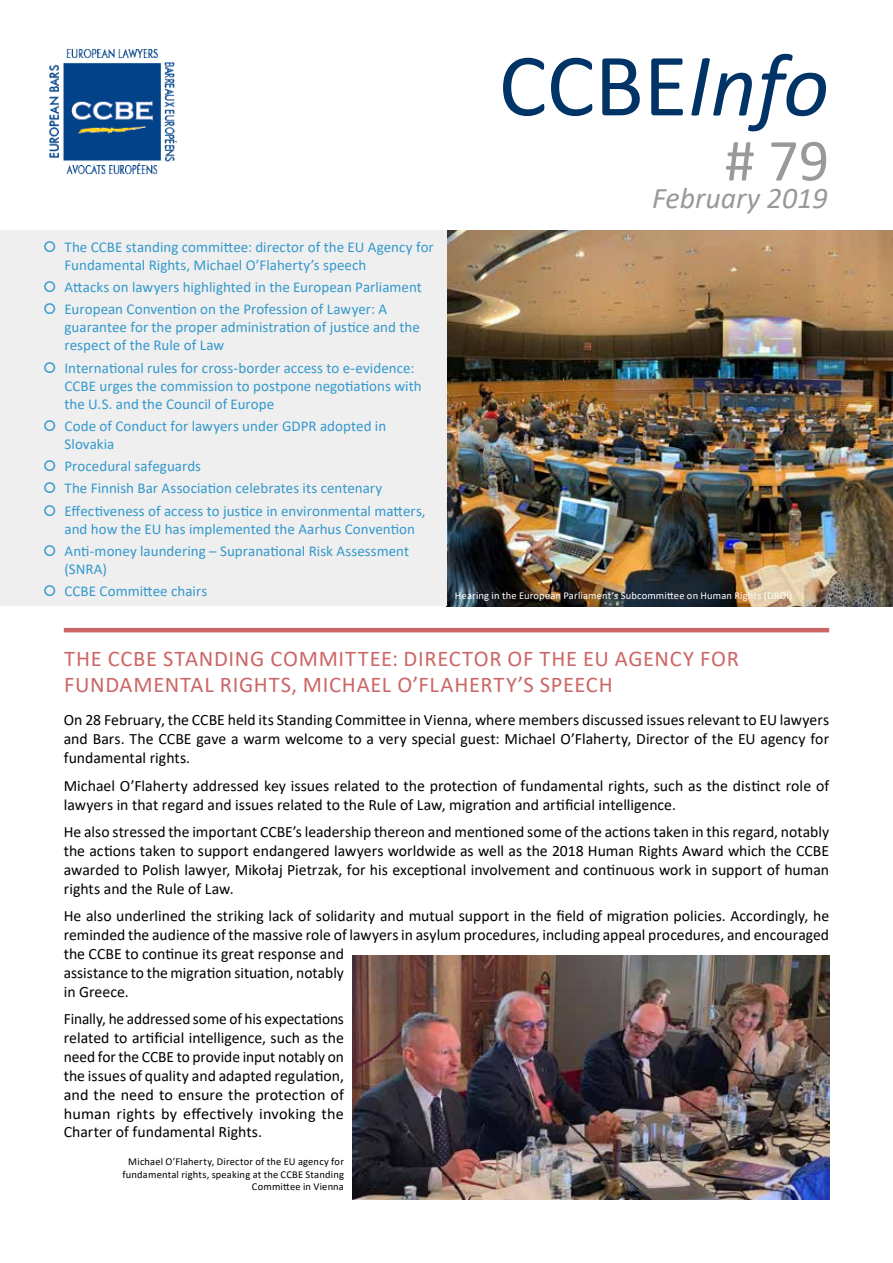
<style>
.page{position:relative;width:893px;height:1263px;background:#fff}
.page>*{position:absolute;margin:0;border:0;box-sizing:border-box;transform-origin:0 0}
.t1{font:90px "Calibri";color:#036}
.t2{font:60px "Calibri";color:#999}
.t3{font:italic 30px "Calibri";color:#999}
.t4{font:22.5px/25.8px "Calibri";letter-spacing:.03em;color:#c66}
.t5{font:15.75px/18.9px "Calibri";color:#000;text-align:justify}
.t6{font:15px/18px "Calibri";color:#39c}
.t7{font:10.5px/12.6px "Calibri";letter-spacing:.015em;color:#000;text-align:right}
.t8{font:10.5px "Calibri";letter-spacing:.015em;color:#fff}
.s1{font-style:italic}
</style>
<div class="page">
<img style="left:49px;top:49px;width:127px;height:126px">
<img style="left:446px;top:231px;width:447px;height:375px">
<img style="left:352px;top:955px;width:477px;height:244px">
<hr style="left:64px;top:628px;width:765px;height:4px;background:#c66">
<div style="left:0;top:231px;width:446px;height:375px;background:#efefef"></div>
<p class="t6" style="left:65px;top:238px;width:371px">The CCBE standing committee: director of the EU Agency for<br>Fundamental Rights, Michael O’Flaherty’s speech</p>
<p class="t6" style="left:65px;top:276px;width:359px;line-height:22.2px">Attacks on lawyers highlighted in the European Parliament<br>European Convention on the Profession of Lawyer: A</p>
<p class="t6" style="left:65px;top:318px;width:357px">guarantee for the proper administration of justice and the respect of the Rule of Law</p>
<p class="t6" style="left:65px;top:358px;width:359px">International rules for cross-border access to e-evidence:<br>CCBE urges the commission to postpone negotiations with the U.S. and the Council of Europe</p>
<p class="t6" style="left:65px;top:416px;width:323px">Code of Conduct for lawyers under GDPR adopted in<br>Slovakia</p>
<p class="t6" style="left:65px;top:455px;width:363px;line-height:22.2px">Procedural safeguards<br>The Finnish Bar Association celebrates its centenary<br>Effectiveness of access to justice in environmental matters,</p>
<p class="t6" style="left:65px;top:517px;width:352px;line-height:22.2px">and how the EU has implemented the Aarhus Convention<br>Anti-money laundering – Supranational Risk Assessment</p>
<p class="t6" style="left:65px;top:557px;width:144px;line-height:22.2px">(SNRA)<br>CCBE Committee chairs</p>
<h1 class="t1" style="left:499px;top:23px;width:332px">CCBE<span class="s1">Info</span></h1>
<h2 class="t2" style="left:725px;top:119px;width:106px"># 79</h2>
<h3 class="t3" style="left:652px;top:178px;width:177px">February 2019</h3>
<p class="t8" style="left:455px;top:588px;width:339px">Hearing in the European Parliament’s Subcommittee on Human Rights (DROI)</p>
<h3 class="t4" style="left:64px;top:645px;width:676px">THE CCBE STANDING COMMITTEE: DIRECTOR OF THE EU AGENCY FOR<br>FUNDAMENTAL RIGHTS, MICHAEL O’FLAHERTY’S SPEECH</h3>
<p class="t5" style="left:64px;top:710px;width:767px">On 28 February, the CCBE held its Standing Committee in Vienna, where members discussed issues relevant to EU lawyers and Bars. The CCBE gave a warm welcome to a very special guest: Michael O’Flaherty, Director of the EU agency for fundamental rights.</p>
<p class="t5" style="left:64px;top:775px;width:767px">Michael O’Flaherty addressed key issues related to the protection of fundamental rights, such as the distinct role of lawyers in that regard and issues related to the Rule of Law, migration and artificial intelligence.</p>
<p class="t5" style="left:64px;top:822px;width:767px">He also stressed the important CCBE’s leadership thereon and mentioned some of the actions taken in this regard, notably the actions taken to support endangered lawyers worldwide as well as the 2018 Human Rights Award which the CCBE awarded to Polish lawyer, Mikołaj Pietrzak, for his exceptional involvement and continuous work in support of human rights and the Rule of Law.</p>
<p class="t5" style="left:64px;top:906px;width:767px;text-align:left">He also underlined the striking lack of solidarity and mutual support in the field of migration policies. Accordingly, he reminded the audience of the massive role of lawyers in asylum procedures, including appeal procedures, and encouraged the CCBE to continue its great response and<br>assistance to the migration situation, notably<br>in Greece.</p>
<p class="t5" style="left:64px;top:1009px;width:282px">Finally, he addressed some of his expectations related to artificial intelligence, such as the need for the CCBE to provide input notably on the issues of quality and adapted regulation, and the need to ensure the protection of human rights by effectively invoking the Charter of fundamental Rights.</p>
<p class="t7" style="left:123px;top:1155px;width:223px">Michael O’Flaherty, Director of the EU agency for fundamental rights, speaking at the CCBE Standing<br>Committee in Vienna</p>
</div>
